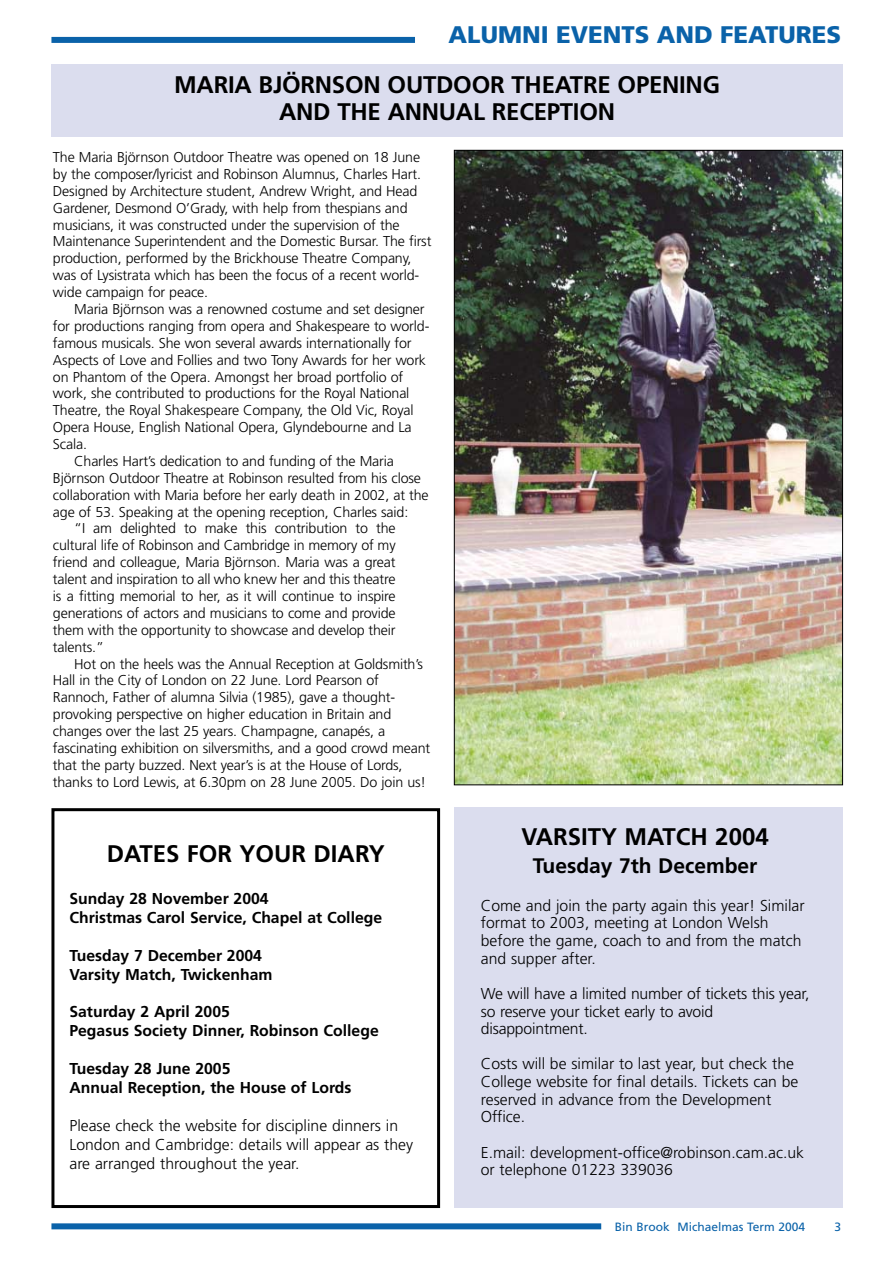
<style>
.page{position:relative;width:893px;height:1262px;background:#fff}
.page>*{position:absolute;margin:0;border:0;box-sizing:border-box;transform-origin:0 0}
.t1{font:700 24px/27px "Frutiger";letter-spacing:-.01em;color:#000;text-align:center}
.t2{font:900 24px "Frutiger";color:#0a62a9}
.t3{font:700 21px "Frutiger";color:#000}
.t4{font:300 15.75px/17.5px "Frutiger";color:#000}
.t5{font:700 15.75px/18.9px "Frutiger";color:#000}
.t6{font:300 14.25px/16.8px "Frutiger";letter-spacing:-.01em;color:#000}
.t7{font:12px "Frutiger";color:#0a62a9}
</style>
<div class="page">
<div style="left:51px;top:37px;width:364px;height:6px;background:#0a62a9"></div>
<div style="left:51px;top:1223px;width:550px;height:6px;background:#0a62a9"></div>
<img style="left:456px;top:152px;width:384px;height:631px">
<div style="left:51px;top:64px;width:791px;height:72px;background:#dbddee"></div>
<div style="left:454px;top:807px;width:388px;height:401px;background:#dbddee"></div>
<div style="left:51px;top:808px;width:389px;height:400px;border:3px solid #000"></div>
<h1 class="t2" style="left:448px;top:25px;width:394px">ALUMNI EVENTS AND FEATURES</h1>
<h1 class="t1" style="left:174px;top:73px;width:547px">MARIA BJÖRNSON OUTDOOR THEATRE OPENING<br>AND THE ANNUAL RECEPTION</h1>
<p class="t6" style="left:53px;top:150px;width:380px">The Maria Björnson Outdoor Theatre was opened on 18 June by the composer/lyricist and Robinson Alumnus, Charles Hart.<br>Designed by Architecture student, Andrew Wright, and Head Gardener, Desmond O’Grady, with help from thespians and musicians, it was constructed under the supervision of the Maintenance Superintendent and the Domestic Bursar. The first production, performed by the Brickhouse Theatre Company, was of Lysistrata which has been the focus of a recent world&shy;wide campaign for peace.</p>
<p class="t6" style="left:74px;top:302px;width:352px">Maria Björnson was a renowned costume and set designer</p>
<p class="t6" style="left:53px;top:319px;width:378px">for productions ranging from opera and Shakespeare to world-</p>
<p class="t6" style="left:53px;top:335px;width:360px">famous musicals. She won several awards internationally for</p>
<p class="t6" style="left:53px;top:352px;width:374px">Aspects of Love and Follies and two Tony Awards for her work</p>
<p class="t6" style="left:53px;top:369px;width:352px">on Phantom of the Opera. Amongst her broad portfolio of</p>
<p class="t6" style="left:53px;top:386px;width:358px">work, she contributed to productions for the Royal National</p>
<p class="t6" style="left:53px;top:403px;width:362px">Theatre, the Royal Shakespeare Company, the Old Vic, Royal</p>
<p class="t6" style="left:53px;top:420px;width:360px">Opera House, English National Opera, Glyndebourne and La</p>
<p class="t6" style="left:53px;top:437px;width:36px">Scala.</p>
<p class="t6" style="left:74px;top:454px;width:321px">Charles Hart’s dedication to and funding of the Maria</p>
<p class="t6" style="left:53px;top:470px;width:369px">Björnson Outdoor Theatre at Robinson resulted from his close</p>
<p class="t6" style="left:53px;top:487px;width:377px">collaboration with Maria before her early death in 2002, at the</p>
<p class="t6" style="left:53px;top:504px;width:357px">age of 53. Speaking at the opening reception, Charles said:</p>
<p class="t6" style="left:74px;top:521px;width:323px">“I am delighted to make this contribution to the</p>
<p class="t6" style="left:53px;top:538px;width:344px">cultural life of Robinson and Cambridge in memory of my</p>
<p class="t6" style="left:53px;top:555px;width:344px">friend and colleague, Maria Björnson. Maria was a great</p>
<p class="t6" style="left:53px;top:572px;width:344px">talent and inspiration to all who knew her and this theatre</p>
<p class="t6" style="left:53px;top:589px;width:344px">is a fitting memorial to her, as it will continue to inspire</p>
<p class="t6" style="left:53px;top:605px;width:344px">generations of actors and musicians to come and provide</p>
<p class="t6" style="left:53px;top:622px;width:344px">them with the opportunity to showcase and develop their</p>
<p class="t6" style="left:53px;top:639px;width:52px">talents.”</p>
<p class="t6" style="left:74px;top:656px;width:350px">Hot on the heels was the Annual Reception at Goldsmith’s</p>
<p class="t6" style="left:53px;top:673px;width:327px">Hall in the City of London on 22 June. Lord Pearson of</p>
<p class="t6" style="left:53px;top:690px;width:344px">Rannoch, Father of alumna Silvia (1985), gave a thought-</p>
<p class="t6" style="left:53px;top:707px;width:340px">provoking perspective on higher education in Britain and</p>
<p class="t6" style="left:53px;top:724px;width:334px">changes over the last 25 years. Champagne, canapés, a</p>
<p class="t6" style="left:53px;top:740px;width:379px">fascinating exhibition on silversmiths, and a good crowd meant</p>
<p class="t6" style="left:53px;top:757px;width:351px">that the party buzzed. Next year’s is at the House of Lords,</p>
<p class="t6" style="left:53px;top:774px;width:374px">thanks to Lord Lewis, at 6.30pm on 28 June 2005. Do join us!</p>
<h1 class="t1" style="left:107px;top:842px;width:279px">DATES FOR YOUR DIARY</h1>
<p class="t5" style="left:69px;top:890px;width:314px">Sunday 28 November 2004<br>Christmas Carol Service, Chapel at College</p>
<p class="t5" style="left:69px;top:947px;width:205px">Tuesday 7 December 2004<br>Varsity Match, Twickenham</p>
<p class="t5" style="left:69px;top:1003px;width:311px">Saturday 2 April 2005<br>Pegasus Society Dinner, Robinson College</p>
<p class="t5" style="left:69px;top:1060px;width:283px">Tuesday 28 June 2005<br>Annual Reception, the House of Lords</p>
<p class="t4" style="left:69px;top:1117px;width:345px;line-height:18.9px">Please check the website for discipline dinners in<br>London and Cambridge: details will appear as they are arranged throughout the year.</p>
<h1 class="t1" style="left:521px;top:824px;width:249px">VARSITY MATCH 2004</h1>
<h2 class="t3" style="left:533px;top:857px;width:226px">Tuesday 7th December</h2>
<p class="t4" style="left:481px;top:897px;width:325px">Come and join the party again this year! Similar format to 2003, meeting at London Welsh before the game, coach to and from the match and supper after.</p>
<p class="t4" style="left:481px;top:985px;width:330px">We will have a limited number of tickets this year, so reserve your ticket early to avoid disappointment.</p>
<p class="t4" style="left:481px;top:1056px;width:319px">Costs will be similar to last year, but check the College website for final details. Tickets can be reserved in advance from the Development Office.</p>
<p class="t4" style="left:481px;top:1144px;width:325px">E.mail: development-office@robinson.cam.ac.uk or telephone 01223 339036</p>
<p class="t7" style="left:615px;top:1221px;width:192px">Bin Brook Michaelmas Term 2004</p>
<p class="t7" style="left:834px;top:1221px;width:8px">3</p>
</div>
